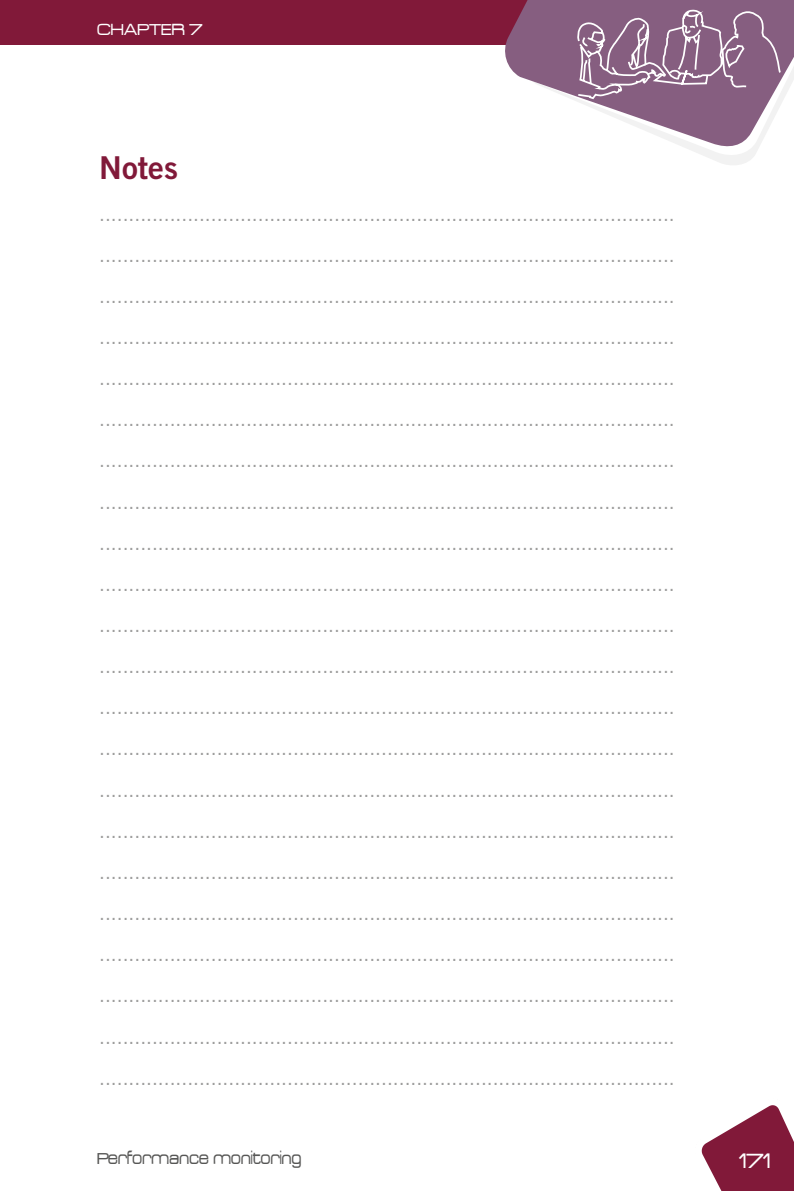
<style>
.page{position:relative;width:794px;height:1191px;background:#fff}
.page>*{position:absolute;margin:0;border:0;box-sizing:border-box;transform-origin:0 0}
.t1{font:31.5px "Trade Gothic Bold Two";color:#811939}
.t2{font:22.75px "Acens";color:#fff}
.t3{font:19.25px/41.1px "Trade Gothic";color:#9d9d9c;text-align:justify}
.t4{font:17.5px "Acens";color:#575756}
.t5{font:17.5px "Acens";color:#fff}
</style>
<div class="page">
<svg style="left:701px;top:1105px;width:93px;height:86px"></svg>
<div style="left:0;top:0;width:794px;height:45px;background:#811939"></div>
<svg style="left:710px;top:158px;width:42px;height:7px"></svg>
<svg style="left:689px;top:149px;width:69px;height:9px"></svg>
<svg style="left:505px;top:0;width:289px;height:149px"></svg>
<svg style="left:576px;top:0;width:210px;height:111px;background:#967491"></svg>
<p class="t5" style="left:97px;top:20px;width:107px">CHAPTER 7</p>
<h1 class="t1" style="left:99px;top:149px;width:80px">Notes</h1>
<p class="t3" style="left:99px;top:193px;width:577px">.................................................................................................. .................................................................................................. .................................................................................................. .................................................................................................. .................................................................................................. .................................................................................................. .................................................................................................. .................................................................................................. .................................................................................................. .................................................................................................. .................................................................................................. .................................................................................................. .................................................................................................. .................................................................................................. .................................................................................................. .................................................................................................. .................................................................................................. .................................................................................................. .................................................................................................. .................................................................................................. .................................................................................................. ..................................................................................................</p>
<p class="t4" style="left:97px;top:1149px;width:206px">Performance monitoring</p>
<p class="t2" style="left:739px;top:1149px;width:33px">171</p>
</div>
